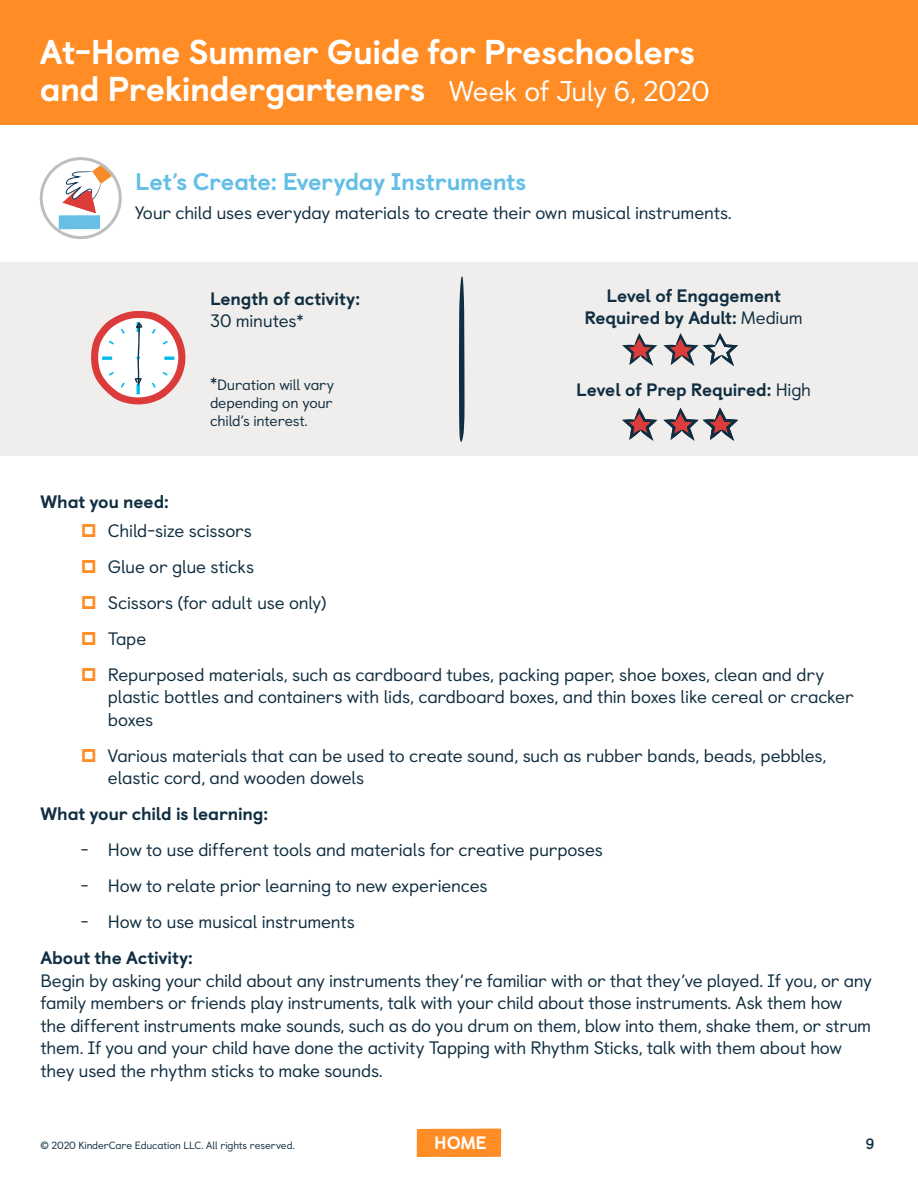
<style>
.page{position:relative;width:918px;height:1188px;background:#fff}
.page>*{position:absolute;margin:0;border:0;box-sizing:border-box;transform-origin:0 0}
.t1{font:800 34.5px/37.5px "Castledown";letter-spacing:-.015em;color:#fff}
.t2{font:800 24px "Castledown";letter-spacing:-.01em;color:#64bee6}
.t3{font:18px/22.5px "Castledown";letter-spacing:-.015em;color:#102e41}
.t4{font:800 18px/22.5px "Castledown";letter-spacing:-.01em;color:#102e41;text-align:center}
.t5{font:800 18px "Castledown";color:#fff}
.t6{font:15px/18px "Castledown";letter-spacing:-.015em;color:#102e41;text-align:justify}
.t7{font:700 15px "Castledown";color:#102e41}
.t8{font:10.5px "Castledown";letter-spacing:-.01em;color:#102e41}
.s1{font-weight:400;font-size:28.5px}
.s2{font-size:18px}
.s3{font-weight:400}
</style>
<div class="page">
<div style="left:417px;top:1129px;width:84px;height:28px;background:#ff8c24"></div>
<div style="left:0;top:0;width:918px;height:125px;background:#ff8c24"></div>
<svg style="left:41px;top:159px;width:79px;height:79px"></svg>
<svg style="left:59px;top:159px;width:59px;height:70px"></svg>
<div style="left:40px;top:157px;width:82px;height:82px;border:3px solid #bebebe;border-radius:50%"></div>
<div style="left:0;top:262px;width:918px;height:194px;background:#f0eeec"></div>
<svg style="left:459px;top:276px;width:6px;height:166px"></svg>
<svg style="left:622px;top:333px;width:35px;height:33px"></svg>
<svg style="left:622px;top:408px;width:35px;height:33px"></svg>
<svg style="left:663px;top:333px;width:75px;height:33px"></svg>
<svg style="left:663px;top:408px;width:75px;height:33px"></svg>
<svg style="left:91px;top:311px;width:94px;height:93px"></svg>
<h1 class="t1" style="left:40px;top:30px;width:671px">At-Home Summer Guide for Preschoolers and Prekindergarteners <span class="s1">Week of July 6, 2020</span></h1>
<h2 class="t2" style="left:135px;top:162px;width:393px">Let’s Create: Everyday Instruments</h2>
<p class="t3" style="left:135px;top:200px;width:598px">Your child uses everyday materials to create their own musical instruments.</p>
<p class="t4" style="left:210px;top:286px;width:152px">Length of activity:</p>
<p class="t3" style="left:210px;top:308px;width:95px">30 minutes*</p>
<p class="t6" style="left:210px;top:375px;width:126px"><span class="s2">*</span>Duration will vary depending on your child’s interest.</p>
<p class="t4" style="left:584px;top:283px;width:220px">Level of Engagement<br>Required by Adult: <span class="s3">Medium</span></p>
<p class="t4" style="left:576px;top:377px;width:236px">Level of Prep Required: <span class="s3">High</span></p>
<p class="t4" style="left:40px;top:489px;width:130px">What you need:</p>
<p class="t3" style="left:108px;top:511px;width:718px;line-height:36px">Child-size scissors<br>Glue or glue sticks<br>Scissors (for adult use only)<br>Tape<br>Repurposed materials, such as cardboard tubes, packing paper, shoe boxes, clean and dry</p>
<p class="t3" style="left:108px;top:684px;width:747px">plastic bottles and containers with lids, cardboard boxes, and thin boxes like cereal or cracker boxes</p>
<p class="t3" style="left:108px;top:743px;width:720px">Various materials that can be used to create sound, such as rubber bands, beads, pebbles, elastic cord, and wooden dowels</p>
<p class="t4" style="left:40px;top:801px;width:229px">What your child is learning:</p>
<p class="t3" style="left:81px;top:837px;width:524px">- How to use different tools and materials for creative purposes</p>
<p class="t3" style="left:81px;top:873px;width:408px">- How to relate prior learning to new experiences</p>
<p class="t3" style="left:81px;top:909px;width:275px">- How to use musical instruments</p>
<p class="t4" style="left:40px;top:945px;width:154px">About the Activity:</p>
<p class="t3" style="left:40px;top:968px;width:833px">Begin by asking your child about any instruments they’re familiar with or that they’ve played. If you, or any family members or friends play instruments, talk with your child about those instruments. Ask them how the different instruments make sounds, such as do you drum on them, blow into them, shake them, or strum them. If you and your child have done the activity Tapping with Rhythm Sticks, talk with them about how they used the rhythm sticks to make sounds.</p>
<p class="t8" style="left:40px;top:1137px;width:256px">© 2020 KinderCare Education LLC. All rights reserved.</p>
<p class="t5" style="left:434px;top:1128px;width:54px">HOME</p>
<p class="t7" style="left:866px;top:1132px;width:10px">9</p>
</div>
